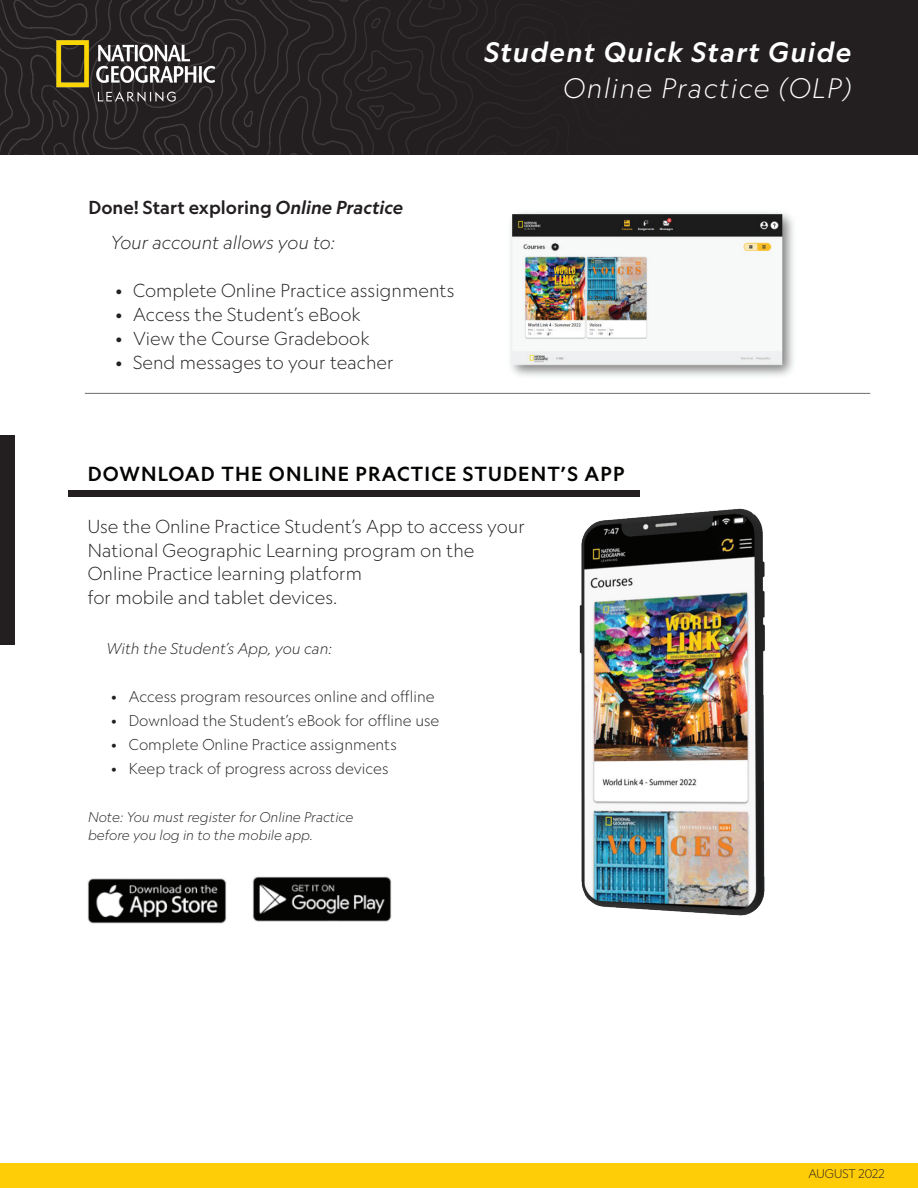
<style>
.page{position:relative;width:918px;height:1188px;background:#fff}
.page>*{position:absolute;margin:0;border:0;box-sizing:border-box;transform-origin:0 0}
.t1{font:italic 500 27px "Geograph Edit";letter-spacing:.05em;color:#fff}
.t2{font:italic 300 27px "Geograph Edit";letter-spacing:.05em;color:#fff}
.t3{font:500 19.5px "Geograph Edit";letter-spacing:.06em;color:#040503}
.t4{font:300 18px/24px "Geograph Edit";color:#231f20}
.t5{font:italic 300 18px/34.7px "Geograph Edit";color:#231f20}
.t6{font:300 15px "Geograph Edit";color:#231f20}
.t7{font:italic 300 15px "Geograph Edit";color:#231f20}
.t8{font:italic 300 13.5px/18px "Geograph Edit";color:#231f20}
.t9{font:300 12px "Geograph Edit";color:#231f20}
.s1{font-weight:500;font-style:normal}
.s2{font-weight:500}
</style>
<div class="page">
<div style="left:0;top:0;width:918px;height:155px;background:#231f20"></div>
<img style="left:0;top:0;width:494px;height:155px">
<div style="left:69px;top:490px;width:571px;height:6px;background:#231f20"></div>
<img style="left:12px;top:12px;width:238px;height:117px">
<div style="left:0;top:1164px;width:918px;height:24px;background:#fecd08"></div>
<img style="left:448px;top:496px;width:317px;height:420px">
<img style="left:88px;top:879px;width:139px;height:45px">
<img style="left:252px;top:876px;width:139px;height:46px">
<div style="left:0;top:435px;width:15px;height:210px;background:#231f20"></div>
<img style="left:510px;top:212px;width:284px;height:165px">
<hr style="left:85px;top:393px;width:785px;height:1px;background:#6c6d70">
<h1 class="t1" style="left:485px;top:37px;width:368px">Student Quick Start Guide</h1>
<h1 class="t2" style="left:563px;top:74px;width:290px">Online Practice (OLP)</h1>
<p class="t5" style="left:111px;top:191px;width:294px;text-indent:-22px"><span class="s1">Done! Start exploring</span> <span class="s2">Online Practice<br></span>Your account allows you to:</p>
<p class="t4" style="left:115px;top:279px;width:341px">• Complete Online Practice assignments</p>
<p class="t4" style="left:115px;top:303px;width:247px">• Access the Student’s eBook</p>
<p class="t4" style="left:115px;top:327px;width:256px">• View the Course Gradebook</p>
<p class="t4" style="left:115px;top:351px;width:280px">• Send messages to your teacher</p>
<p class="t3" style="left:88px;top:462px;width:538px">DOWNLOAD THE ONLINE PRACTICE STUDENT’S APP</p>
<p class="t4" style="left:88px;top:514px;width:439px">Use the Online Practice Student’s App to access your National Geographic Learning program on the Online Practice learning platform<br>for mobile and tablet devices.</p>
<p class="t7" style="left:106px;top:640px;width:227px">With the Student’s App, you can:</p>
<p class="t6" style="left:111px;top:688px;width:325px">• Access program resources online and offline</p>
<p class="t6" style="left:111px;top:712px;width:330px">• Download the Student’s eBook for offline use</p>
<p class="t6" style="left:111px;top:736px;width:287px">• Complete Online Practice assignments</p>
<p class="t6" style="left:111px;top:760px;width:279px">• Keep track of progress across devices</p>
<p class="t8" style="left:88px;top:809px;width:267px">Note: You must register for Online Practice before you log in to the mobile app.</p>
<p class="t9" style="left:808px;top:1168px;width:78px">AUGUST 2022</p>
</div>
